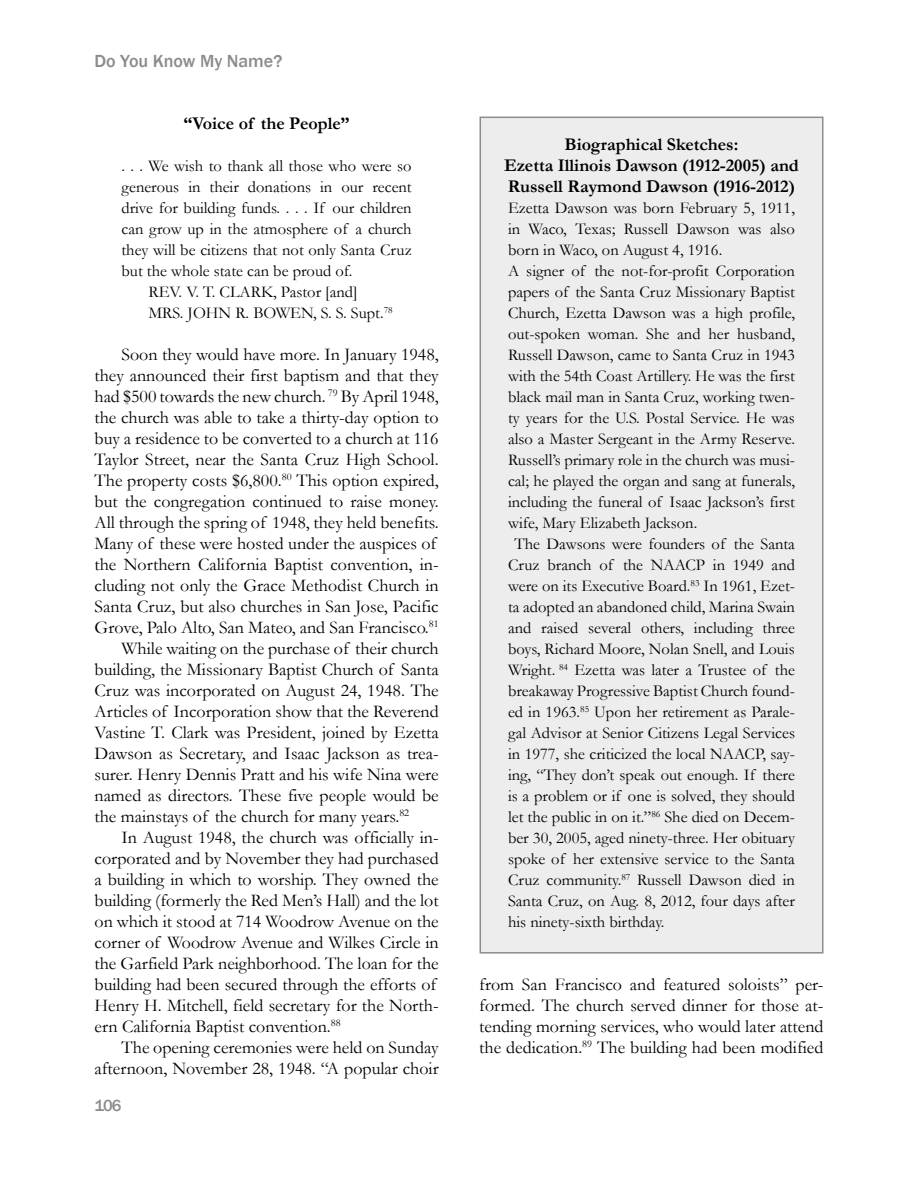
<style>
.page{position:relative;width:918px;height:1188px;background:#fff}
.page>*{position:absolute;margin:0;border:0;box-sizing:border-box;transform-origin:0 0}
.t1{font:18px/21px "Garamond";color:#000;text-align:justify}
.t2{font:700 18px/21px "Garamond";color:#000;text-align:center}
.t3{font:500 18px "Franklin Gothic";color:#8a8c8e}
.t4{font:16.5px "Garamond";color:#000}
.t5{font:500 16.5px "Franklin Gothic";color:#8a8c8e}
</style>
<div class="page">
<div style="left:480px;top:117px;width:343px;height:836px;background:#ededee"></div>
<div style="left:480px;top:117px;width:344px;height:837px;border:2px solid #8a8c8e"></div>
<p class="t3" style="left:94px;top:49px;width:189px">Do You Know My Name?</p>
<p class="t2" style="left:184px;top:113px;width:168px">“Voice of the People”</p>
<p class="t4" style="left:122px;top:156px;width:292px">. . . We wish to thank all those who were so</p>
<p class="t4" style="left:122px;top:177px;width:292px">generous in their donations in our recent</p>
<p class="t4" style="left:122px;top:198px;width:292px">drive for building funds. . . . If our children</p>
<p class="t4" style="left:122px;top:219px;width:292px">can grow up in the atmosphere of a church</p>
<p class="t4" style="left:122px;top:240px;width:292px">they will be citizens that not only Santa Cruz</p>
<p class="t4" style="left:122px;top:261px;width:232px">but the whole state can be proud of.</p>
<p class="t4" style="left:148px;top:282px;width:211px">REV. V. T. CLARK, Pastor [and]</p>
<p class="t4" style="left:148px;top:303px;width:246px">MRS. JOHN R. BOWEN, S. S. Supt.<sup>78</sup></p>
<p class="t1" style="left:122px;top:344px;width:319px">Soon they would have more. In January 1948,</p>
<p class="t1" style="left:94px;top:365px;width:346px">they announced their first baptism and that they</p>
<p class="t1" style="left:94px;top:386px;width:346px">had $500 towards the new church. <sup>79</sup> By April 1948,</p>
<p class="t1" style="left:94px;top:407px;width:346px">the church was able to take a thirty-day option to</p>
<p class="t1" style="left:94px;top:428px;width:346px">buy a residence to be converted to a church at 116</p>
<p class="t1" style="left:94px;top:449px;width:346px">Taylor Street, near the Santa Cruz High School.</p>
<p class="t1" style="left:94px;top:470px;width:346px">The property costs $6,800.<sup>80</sup> This option expired,</p>
<p class="t1" style="left:95px;top:491px;width:346px">but the congregation continued to raise money.</p>
<p class="t1" style="left:95px;top:512px;width:346px">All through the spring of 1948, they held benefits.</p>
<p class="t1" style="left:95px;top:533px;width:343px">Many of these were hosted under the auspices of</p>
<p class="t1" style="left:95px;top:554px;width:346px">the Northern California Baptist convention, in-</p>
<p class="t1" style="left:95px;top:575px;width:346px">cluding not only the Grace Methodist Church in</p>
<p class="t1" style="left:95px;top:596px;width:346px">Santa Cruz, but also churches in San Jose, Pacific</p>
<p class="t1" style="left:95px;top:617px;width:346px">Grove, Palo Alto, San Mateo, and San Francisco.<sup>81</sup></p>
<p class="t1" style="left:122px;top:638px;width:319px">While waiting on the purchase of their church</p>
<p class="t1" style="left:94px;top:659px;width:346px">building, the Missionary Baptist Church of Santa</p>
<p class="t1" style="left:94px;top:680px;width:346px">Cruz was incorporated on August 24, 1948. The</p>
<p class="t1" style="left:94px;top:701px;width:346px">Articles of Incorporation show that the Reverend</p>
<p class="t1" style="left:94px;top:722px;width:346px">Vastine T. Clark was President, joined by Ezetta</p>
<p class="t1" style="left:94px;top:743px;width:346px">Dawson as Secretary, and Isaac Jackson as trea-</p>
<p class="t1" style="left:94px;top:764px;width:346px">surer. Henry Dennis Pratt and his wife Nina were</p>
<p class="t1" style="left:94px;top:785px;width:346px">named as directors. These five people would be</p>
<p class="t1" style="left:94px;top:806px;width:316px">the mainstays of the church for many years.<sup>82</sup></p>
<p class="t1" style="left:122px;top:827px;width:319px">In August 1948, the church was officially in-</p>
<p class="t1" style="left:94px;top:848px;width:346px">corporated and by November they had purchased</p>
<p class="t1" style="left:94px;top:869px;width:346px">a building in which to worship. They owned the</p>
<p class="t1" style="left:94px;top:890px;width:346px">building (formerly the Red Men’s Hall) and the lot</p>
<p class="t1" style="left:94px;top:911px;width:346px">on which it stood at 714 Woodrow Avenue on the</p>
<p class="t1" style="left:94px;top:932px;width:346px">corner of Woodrow Avenue and Wilkes Circle in</p>
<p class="t1" style="left:94px;top:953px;width:346px">the Garfield Park neighborhood. The loan for the</p>
<p class="t1" style="left:94px;top:974px;width:343px">building had been secured through the efforts of</p>
<p class="t1" style="left:94px;top:995px;width:346px">Henry H. Mitchell, field secretary for the North-</p>
<p class="t1" style="left:94px;top:1016px;width:248px">ern California Baptist convention.<sup>88</sup></p>
<p class="t1" style="left:122px;top:1037px;width:319px">The opening ceremonies were held on Sunday</p>
<p class="t1" style="left:94px;top:1058px;width:346px">afternoon, November 28, 1948. “A popular choir</p>
<p class="t5" style="left:94px;top:1095px;width:28px">106</p>
<p class="t2" style="left:504px;top:134px;width:296px">Biographical Sketches:<br>Ezetta Illinois Dawson (1912-2005) and<br>Russell Raymond Dawson (1916-2012)</p>
<p class="t4" style="left:508px;top:198px;width:288px">Ezetta Dawson was born February 5, 1911,</p>
<p class="t4" style="left:508px;top:219px;width:288px">in Waco, Texas; Russell Dawson was also</p>
<p class="t4" style="left:508px;top:240px;width:216px">born in Waco, on August 4, 1916.</p>
<p class="t4" style="left:508px;top:261px;width:288px">A signer of the not-for-profit Corporation</p>
<p class="t4" style="left:508px;top:282px;width:288px">papers of the Santa Cruz Missionary Baptist</p>
<p class="t4" style="left:508px;top:303px;width:288px">Church, Ezetta Dawson was a high profile,</p>
<p class="t4" style="left:508px;top:324px;width:288px">out-spoken woman. She and her husband,</p>
<p class="t4" style="left:508px;top:345px;width:289px">Russell Dawson, came to Santa Cruz in 1943</p>
<p class="t4" style="left:508px;top:366px;width:288px">with the 54th Coast Artillery. He was the first</p>
<p class="t4" style="left:508px;top:387px;width:288px">black mail man in Santa Cruz, working twen-</p>
<p class="t4" style="left:508px;top:408px;width:288px">ty years for the U.S. Postal Service. He was</p>
<p class="t4" style="left:508px;top:429px;width:288px">also a Master Sergeant in the Army Reserve.</p>
<p class="t4" style="left:508px;top:450px;width:288px">Russell’s primary role in the church was musi-</p>
<p class="t4" style="left:508px;top:471px;width:288px">cal; he played the organ and sang at funerals,</p>
<p class="t4" style="left:508px;top:492px;width:289px">including the funeral of Isaac Jackson’s first</p>
<p class="t4" style="left:508px;top:513px;width:191px">wife, Mary Elizabeth Jackson.</p>
<p class="t4" style="left:514px;top:534px;width:282px">The Dawsons were founders of the Santa</p>
<p class="t4" style="left:508px;top:555px;width:288px">Cruz branch of the NAACP in 1949 and</p>
<p class="t4" style="left:508px;top:576px;width:288px">were on its Executive Board.<sup>83</sup> In 1961, Ezet-</p>
<p class="t4" style="left:508px;top:597px;width:288px">ta adopted an abandoned child, Marina Swain</p>
<p class="t4" style="left:508px;top:618px;width:289px">and raised several others, including three</p>
<p class="t4" style="left:508px;top:639px;width:288px">boys, Richard Moore, Nolan Snell, and Louis</p>
<p class="t4" style="left:508px;top:660px;width:288px">Wright. <sup>84</sup> Ezetta was later a Trustee of the</p>
<p class="t4" style="left:508px;top:681px;width:288px">breakaway Progressive Baptist Church found-</p>
<p class="t4" style="left:508px;top:702px;width:288px">ed in 1963.<sup>85</sup> Upon her retirement as Parale-</p>
<p class="t4" style="left:508px;top:723px;width:289px">gal Advisor at Senior Citizens Legal Services</p>
<p class="t4" style="left:508px;top:744px;width:288px">in 1977, she criticized the local NAACP, say-</p>
<p class="t4" style="left:508px;top:765px;width:288px">ing, “They don’t speak out enough. If there</p>
<p class="t4" style="left:508px;top:786px;width:289px">is a problem or if one is solved, they should</p>
<p class="t4" style="left:508px;top:807px;width:288px">let the public in on it.”<sup>86</sup> She died on Decem-</p>
<p class="t4" style="left:508px;top:828px;width:288px">ber 30, 2005, aged ninety-three. Her obituary</p>
<p class="t4" style="left:508px;top:849px;width:288px">spoke of her extensive service to the Santa</p>
<p class="t4" style="left:508px;top:870px;width:288px">Cruz community.<sup>87</sup> Russell Dawson died in</p>
<p class="t4" style="left:508px;top:891px;width:288px">Santa Cruz, on Aug. 8, 2012, four days after</p>
<p class="t4" style="left:508px;top:912px;width:158px">his ninety-sixth birthday.</p>
<p class="t1" style="left:479px;top:974px;width:346px">from San Francisco and featured soloists” per&shy;formed. The church served dinner for those at&shy;tending morning services, who would later attend the dedication.<sup>89</sup> The building had been modified</p>
</div>
